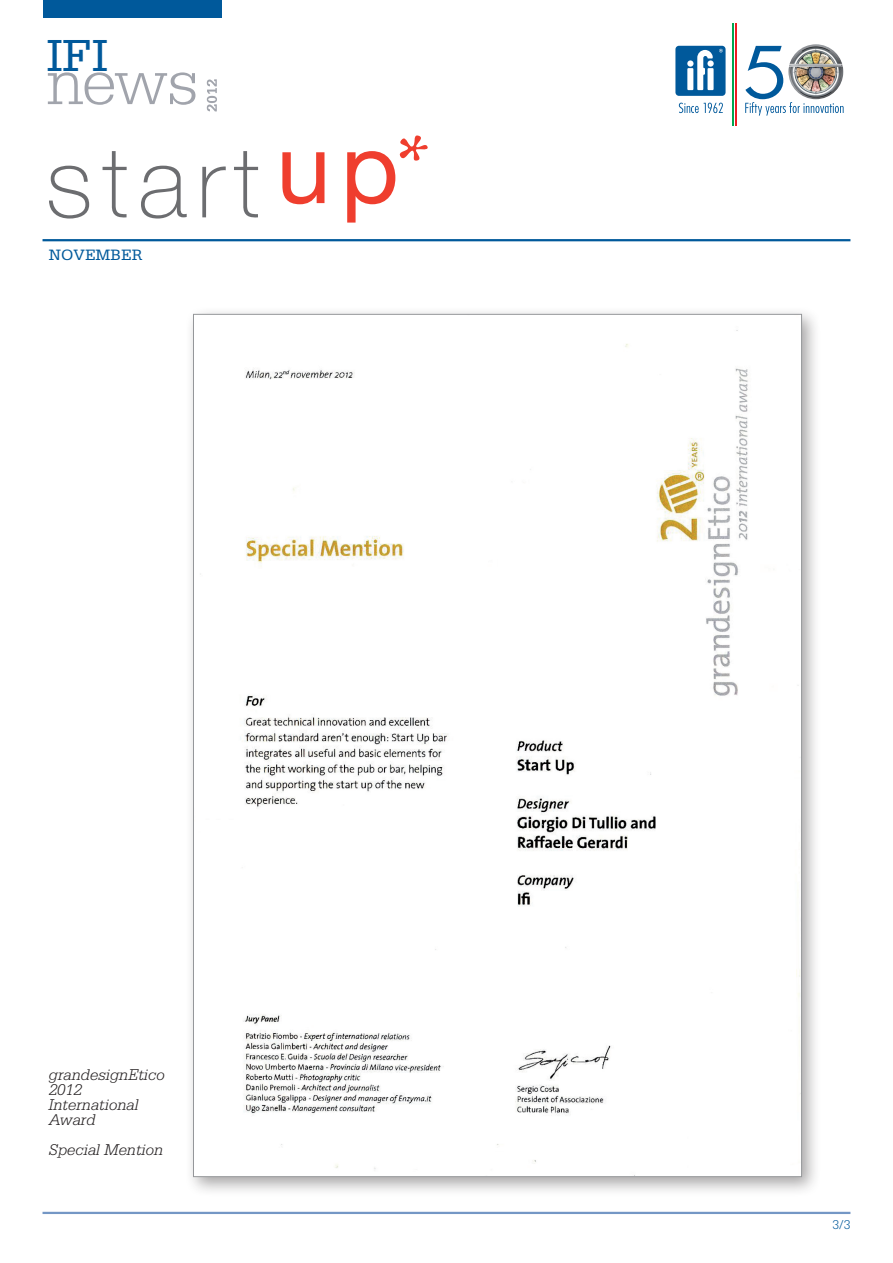
<style>
.page{position:relative;width:893px;height:1263px;background:#fff}
.page>*{position:absolute;margin:0;border:0;box-sizing:border-box;transform-origin:0 0}
.t1{font:300 68.85px "Serifa Std";color:#a1a4ac}
.t2{font:47.4px "Serifa Std";color:#00599b}
.t3{font:italic 300 16.5px/15px "Serifa Std";color:#231f20}
.t4{font:15.9px "Serifa Std";color:#00599b}
.t5{font:300 13.5px "Serifa Std";color:#00599b}
</style>
<div class="page">
<hr style="left:43px;top:1212px;width:807px;height:2px;background:#7497c5">
<div style="left:43px;top:0;width:178px;height:18px;background:#00599b"></div>
<svg style="left:207px;top:79px;width:10px;height:32px"></svg>
<hr style="left:43px;top:239px;width:807px;height:2px;background:#00599b">
<svg style="left:49px;top:151px;width:209px;height:68px"></svg>
<svg style="left:282px;top:135px;width:146px;height:88px"></svg>
<div style="left:185px;top:306px;width:637px;height:891px;background:#231f20;opacity:.4"></div>
<img style="left:195px;top:316px;width:605px;height:859px">
<hr style="left:732px;top:23px;width:2px;height:103px;background:#00a54f">
<hr style="left:735px;top:23px;width:1px;height:103px;background:#ee1d23">
<img style="left:745px;top:46px;width:99px;height:70px">
<svg style="left:679px;top:103px;width:44px;height:10px"></svg>
<svg style="left:674px;top:44px;width:53px;height:53px"></svg>
<div style="left:675px;top:46px;width:51px;height:50px;background:#00599b;border-radius:4px"></div>
<div style="left:687px;top:68px;width:6px;height:22px;background:#fff"></div>
<div style="left:687px;top:60px;width:6px;height:7px;background:#fff;border-radius:50%"></div>
<svg style="left:707px;top:68px;width:7px;height:22px"></svg>
<svg style="left:719px;top:49px;width:4px;height:3px"></svg>
<svg style="left:697px;top:50px;width:16px;height:40px"></svg>
<h2 class="t2" style="left:47px;top:29px;width:62px">IFI</h2>
<h1 class="t1" style="left:46px;top:43px;width:153px">news</h1>
<p class="t4" style="left:49px;top:246px;width:95px">NOVEMBER</p>
<p class="t3" style="left:49px;top:1067px;width:117px">grandesignEtico<br>2012<br>International<br>Award</p>
<p class="t3" style="left:49px;top:1142px;width:116px">Special Mention</p>
<p class="t5" style="left:832px;top:1217px;width:19px">3/3</p>
</div>
